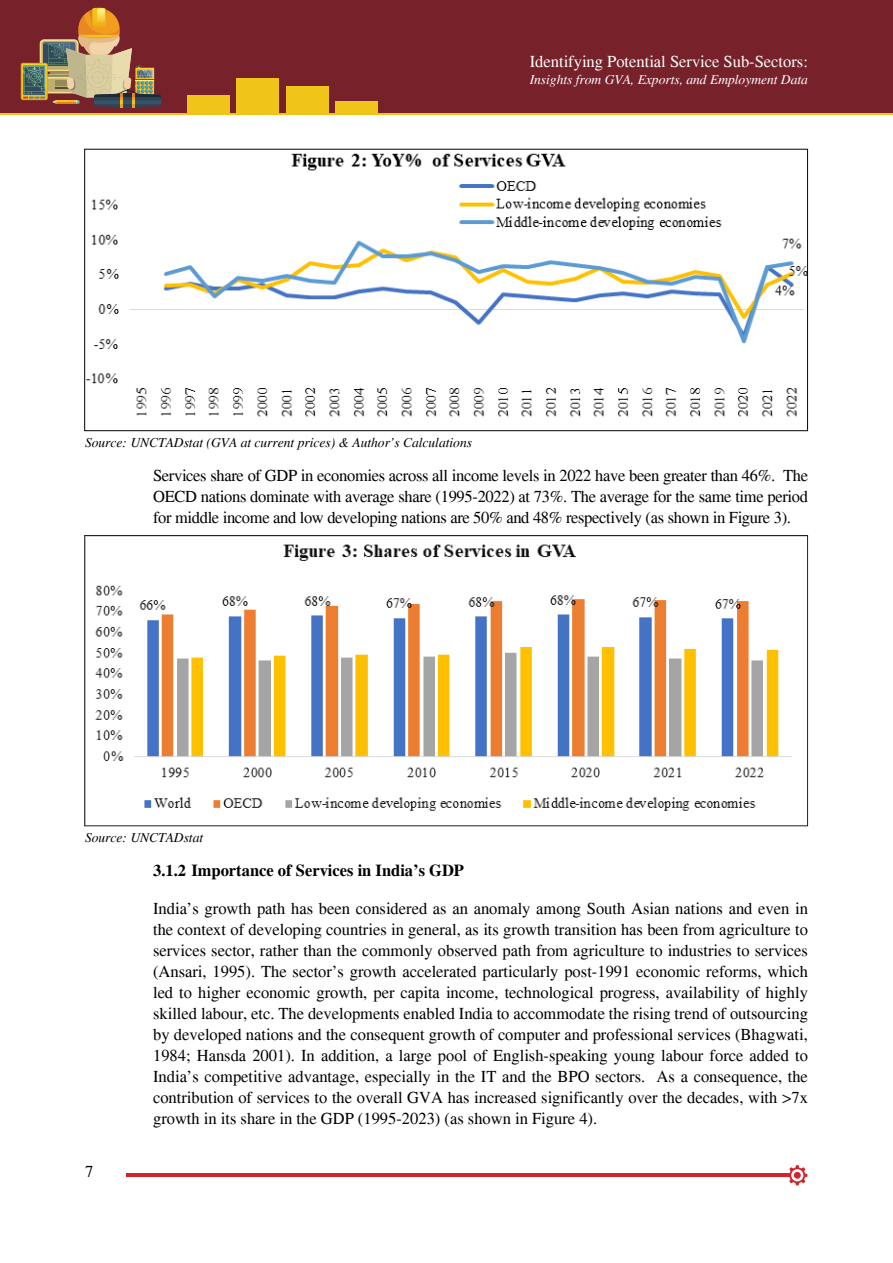
<style>
.page{position:relative;width:893px;height:1263px;background:#fff}
.page>*{position:absolute;margin:0;border:0;box-sizing:border-box;transform-origin:0 0}
.t1{font:16.5px/21px "Times";letter-spacing:-.01em;color:#000;text-align:justify}
.t2{font:16.5px "Times";color:#fff}
.t3{font:700 16.5px "Times";color:#000}
.Source{font:italic 13.5px "Times";color:#000}
.t4{font:italic 13.5px "Times";color:#fff}
</style>
<div class="page">
<div style="left:0;top:0;width:893px;height:101px;background:#77212a"></div>
<div style="left:0;top:72px;width:893px;height:42px;background:#77212b"></div>
<div style="left:21px;top:63px;width:27px;height:37px;background:#f2a41c;border-radius:2px"></div>
<svg style="left:22px;top:8px;width:139px;height:100px"></svg>
<hr style="left:0;top:113px;width:893px;height:2px;background:#f0c418">
<div style="left:335px;top:101px;width:43px;height:13px;background:#f0c418"></div>
<div style="left:286px;top:87px;width:43px;height:27px;background:#f0c418"></div>
<div style="left:237px;top:78px;width:42px;height:36px;background:#f0c418"></div>
<div style="left:187px;top:95px;width:43px;height:19px;background:#f0c418"></div>
<hr style="left:126px;top:1174px;width:664px;height:3px;background:#d1232a">
<svg style="left:787px;top:1165px;width:20px;height:20px"></svg>
<div style="left:794px;top:1172px;width:7px;height:7px;background:#d1232a;border-radius:50%"></div>
<img style="left:86px;top:153px;width:720px;height:264px">
<img style="left:95px;top:544px;width:697px;height:267px">
<p class="t2" style="left:530px;top:51px;width:280px">Identifying Potential Service Sub-Sectors:</p>
<p class="t4" style="left:530px;top:72px;width:280px">Insights from GVA, Exports, and Employment Data</p>
<p class="Source" style="left:85px;top:435px;width:388px">Source: UNCTADstat (GVA at current prices) &amp; Author’s Calculations</p>
<p class="t1" style="left:153px;top:465px;width:656px">Services share of GDP in economies across all income levels in 2022 have been greater than 46%. The OECD nations dominate with average share (1995-2022) at 73%. The average for the same time period for middle income and low developing nations are 50% and 48% respectively (as shown in Figure 3).</p>
<p class="Source" style="left:85px;top:830px;width:120px">Source: UNCTADstat</p>
<p class="t3" style="left:153px;top:860px;width:312px">3.1.2 Importance of Services in India’s GDP</p>
<p class="t1" style="left:153px;top:898px;width:656px">India’s growth path has been considered as an anomaly among South Asian nations and even in the context of developing countries in general, as its growth transition has been from agriculture to services sector, rather than the commonly observed path from agriculture to industries to services (Ansari, 1995). The sector’s growth accelerated particularly post-1991 economic reforms, which led to higher economic growth, per capita income, technological progress, availability of highly skilled labour, etc. The developments enabled India to accommodate the rising trend of outsourcing by developed nations and the consequent growth of computer and professional services (Bhagwati, 1984; Hansda 2001). In addition, a large pool of English-speaking young labour force added to India’s competitive advantage, especially in the IT and the BPO sectors. As a consequence, the contribution of services to the overall GVA has increased significantly over the decades, with &gt;7x growth in its share in the GDP (1995-2023) (as shown in Figure 4).</p>
<p class="t1" style="left:85px;top:1160px;width:10px">7</p>
</div>
